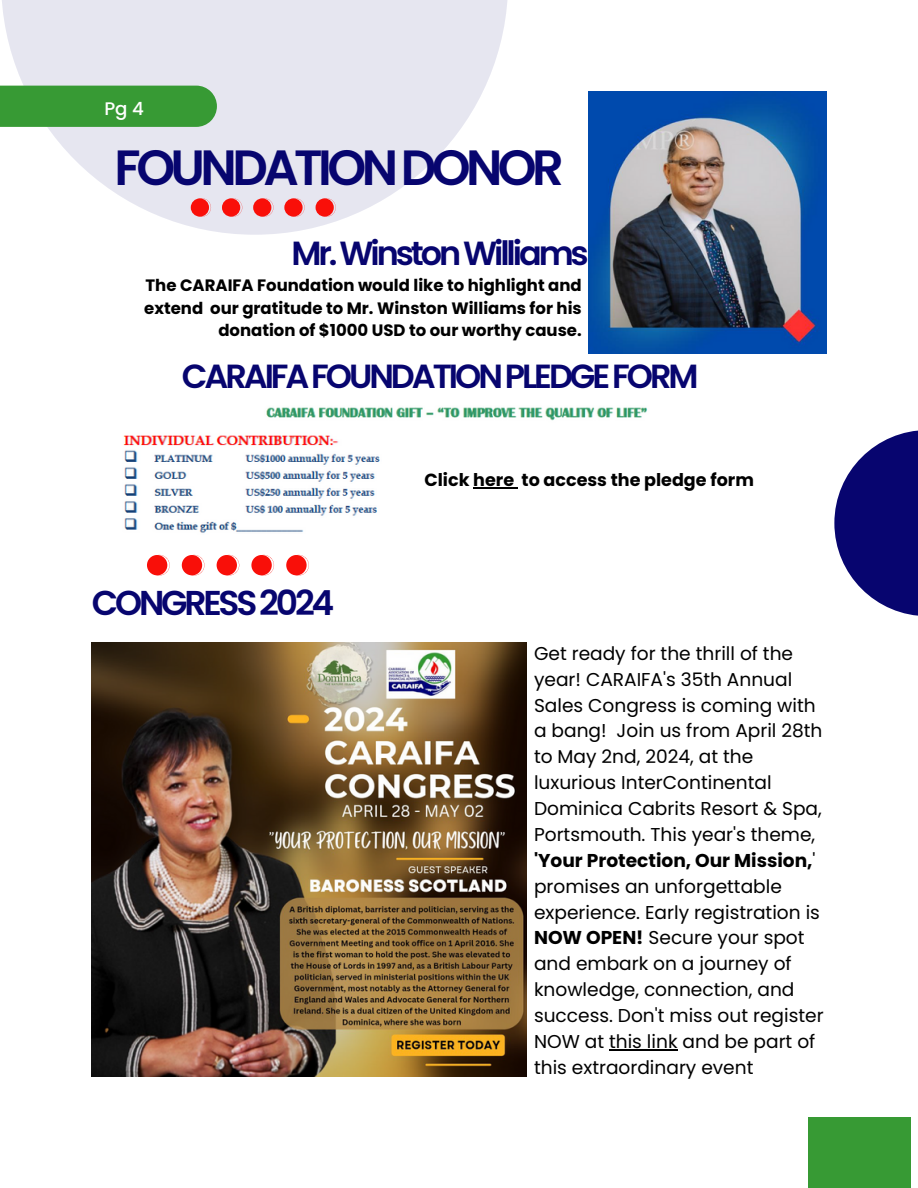
<style>
.page{position:relative;width:918px;height:1188px;background:#fff}
.page>*{position:absolute;margin:0;border:0;box-sizing:border-box;transform-origin:0 0}
.t1{font:600 49.5px "Poppins";letter-spacing:-.09em;color:#07056f}
.t2{font:600 34.5px "Poppins";letter-spacing:-.09em;color:#07056f}
.t3{font:600 33.45px "Poppins";letter-spacing:-.09em;color:#07056f}
.t4{font:18.6px/25.8px "Poppins";color:#000}
.t5{font:500 18.15px "Poppins";color:#fff}
.t6{font:700 17.55px "Poppins";color:#000}
.t7{font:700 16.5px/22.5px "Poppins";color:#000;text-align:right}
.s1{font-weight:700}
</style>
<div class="page">
<svg style="left:1px;top:0;width:507px;height:235px;fill:#e6e6f0"></svg>
<div style="left:808px;top:1117px;width:102px;height:71px;background:#379a34"></div>
<div style="left:0;top:86px;width:217px;height:41px;background:#379a34"></div>
<svg style="left:834px;top:430px;width:84px;height:186px;fill:#07056f"></svg>
<svg style="left:191px;top:198px;width:145px;height:18px"></svg>
<img style="left:123px;top:435px;width:395px;height:98px">
<img style="left:589px;top:92px;width:237px;height:262px">
<hr style="left:473px;top:488px;width:41px;height:1px;background:#000">
<img style="left:266px;top:407px;width:382px;height:14px">
<img style="left:92px;top:643px;width:434px;height:434px">
<svg style="left:147px;top:555px;width:162px;height:20px"></svg>
<hr style="left:609px;top:1049px;width:69px;height:1px;background:#000">
<p class="t5" style="left:104px;top:96px;width:41px">Pg 4</p>
<p class="t1" style="left:115px;top:133px;width:451px">FOUNDATIONDONOR</p>
<p class="t3" style="left:291px;top:230px;width:299px">Mr.WinstonWilliams</p>
<p class="t7" style="left:144px;top:274px;width:439px">The CARAIFA Foundation would like to highlight and extend our gratitude to Mr. Winston Williams for his donation of $1000 USD to our worthy cause.</p>
<p class="t3" style="left:182px;top:353px;width:518px">CARAIFAFOUNDATIONPLEDGEFORM</p>
<p class="t2" style="left:92px;top:579px;width:244px">CONGRESS2024</p>
<p class="t6" style="left:424px;top:468px;width:331px">Click here to access the pledge form</p>
<p class="t4" style="left:534px;top:640px;width:291px">Get ready for the thrill of the year! CARAIFA's 35th Annual<br>Sales Congress is coming with a bang! Join us from April 28th to May 2nd, 2024, at the luxurious InterContinental<br>Dominica Cabrits Resort &amp; Spa,<br>Portsmouth. This year's theme, <span class="s1">'Your Protection, Our Mission,</span>' promises an unforgettable experience. Early registration is<br><span class="s1">NOW OPEN!</span> Secure your spot and embark on a journey of knowledge, connection, and success. Don't miss out register<br>NOW at this link and be part of this extraordinary event</p>
</div>
